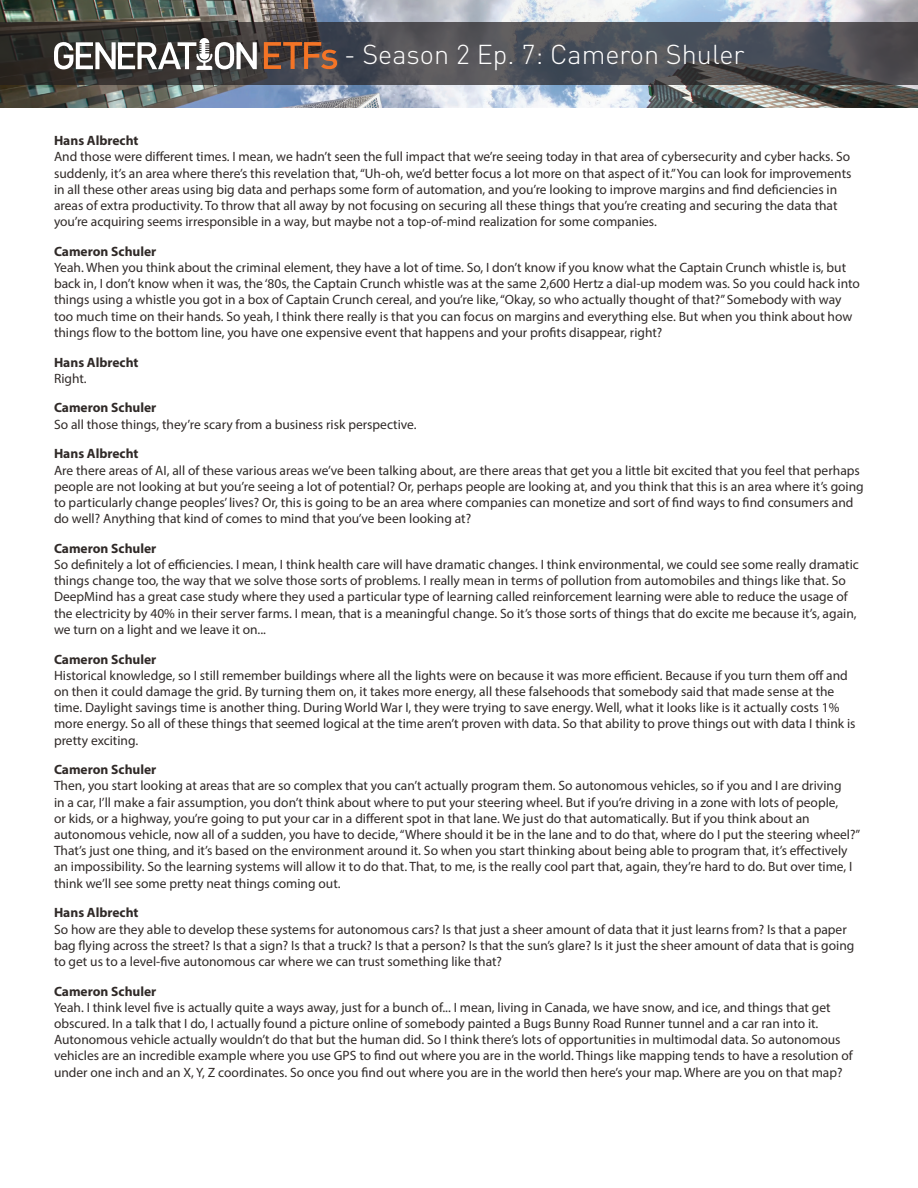
<style>
.page{position:relative;width:918px;height:1188px;background:#fff}
.page>*{position:absolute;margin:0;border:0;box-sizing:border-box;transform-origin:0 0}
.t1{font:300 27px "DIN Pro";color:#fff}
.t2{font:13.5px/16.2px "Myriad Pro";color:#302a28}
.t3{font:700 13.5px "Myriad Pro";color:#302a28}
</style>
<div class="page">
<img style="left:0;top:0;width:918px;height:108px">
<svg style="left:0;top:23px;width:918px;height:62px;background:#47484c"></svg>
<svg style="left:264px;top:42px;width:73px;height:27px;background:#855338"></svg>
<svg style="left:54px;top:38px;width:203px;height:32px"></svg>
<p class="t1" style="left:344px;top:34px;width:402px">- Season 2 Ep. 7: Cameron Shuler</p>
<p class="t3" style="left:54px;top:132px;width:86px">Hans Albrecht</p>
<p class="t2" style="left:54px;top:148px;width:799px">And those were different times. I mean, we hadn’t seen the full impact that we’re seeing today in that area of cybersecurity and cyber hacks. So suddenly, it’s an area where there’s this revelation that, “Uh-oh, we’d better focus a lot more on that aspect of it.” You can look for improvements in all these other areas using big data and perhaps some form of automation, and you’re looking to improve margins and find deficiencies in areas of extra productivity. To throw that all away by not focusing on securing all these things that you’re creating and securing the data that you’re acquiring seems irresponsible in a way, but maybe not a top-of-mind realization for some companies.</p>
<p class="t3" style="left:54px;top:242px;width:104px">Cameron Schuler</p>
<p class="t2" style="left:54px;top:259px;width:807px">Yeah. When you think about the criminal element, they have a lot of time. So, I don’t know if you know what the Captain Crunch whistle is, but back in, I don’t know when it was, the ‘80s, the Captain Crunch whistle was at the same 2,600 Hertz a dial-up modem was. So you could hack into things using a whistle you got in a box of Captain Crunch cereal, and you’re like, “Okay, so who actually thought of that?” Somebody with way too much time on their hands. So yeah, I think there really is that you can focus on margins and everything else. But when you think about how things flow to the bottom line, you have one expensive event that happens and your profits disappear, right?</p>
<p class="t3" style="left:54px;top:353px;width:86px">Hans Albrecht</p>
<p class="t2" style="left:54px;top:370px;width:34px">Right.</p>
<p class="t3" style="left:54px;top:399px;width:104px">Cameron Schuler</p>
<p class="t2" style="left:54px;top:416px;width:364px">So all those things, they’re scary from a business risk perspective.</p>
<p class="t3" style="left:54px;top:445px;width:86px">Hans Albrecht</p>
<p class="t2" style="left:54px;top:462px;width:811px">Are there areas of AI, all of these various areas we’ve been talking about, are there areas that get you a little bit excited that you feel that perhaps people are not looking at but you’re seeing a lot of potential? Or, perhaps people are looking at, and you think that this is an area where it’s going to particularly change peoples’ lives? Or, this is going to be an area where companies can monetize and sort of find ways to find consumers and do well? Anything that kind of comes to mind that you’ve been looking at?</p>
<p class="t3" style="left:54px;top:539px;width:104px">Cameron Schuler</p>
<p class="t2" style="left:54px;top:556px;width:806px">So definitely a lot of efficiencies. I mean, I think health care will have dramatic changes. I think environmental, we could see some really dramatic things change too, the way that we solve those sorts of problems. I really mean in terms of pollution from automobiles and things like that. So DeepMind has a great case study where they used a particular type of learning called reinforcement learning were able to reduce the usage of the electricity by 40% in their server farms. I mean, that is a meaningful change. So it’s those sorts of things that do excite me because it’s, again, we turn on a light and we leave it on...</p>
<p class="t3" style="left:54px;top:650px;width:104px">Cameron Schuler</p>
<p class="t2" style="left:54px;top:667px;width:803px">Historical knowledge, so I still remember buildings where all the lights were on because it was more efficient. Because if you turn them off and on then it could damage the grid. By turning them on, it takes more energy, all these falsehoods that somebody said that made sense at the time. Daylight savings time is another thing. During World War I, they were trying to save energy. Well, what it looks like is it actually costs 1% more energy. So all of these things that seemed logical at the time aren’t proven with data. So that ability to prove things out with data I think is pretty exciting.</p>
<p class="t3" style="left:54px;top:761px;width:104px">Cameron Schuler</p>
<p class="t2" style="left:54px;top:778px;width:808px">Then, you start looking at areas that are so complex that you can’t actually program them. So autonomous vehicles, so if you and I are driving<br>in a car, I’ll make a fair assumption, you don’t think about where to put your steering wheel. But if you’re driving in a zone with lots of people,<br>or kids, or a highway, you’re going to put your car in a different spot in that lane. We just do that automatically. But if you think about an autonomous vehicle, now all of a sudden, you have to decide, “Where should it be in the lane and to do that, where do I put the steering wheel?” That’s just one thing, and it’s based on the environment around it. So when you start thinking about being able to program that, it’s effectively an impossibility. So the learning systems will allow it to do that. That, to me, is the really cool part that, again, they’re hard to do. But over time, I think we’ll see some pretty neat things coming out.</p>
<p class="t3" style="left:54px;top:904px;width:86px">Hans Albrecht</p>
<p class="t2" style="left:54px;top:921px;width:802px">So how are they able to develop these systems for autonomous cars? Is that just a sheer amount of data that it just learns from? Is that a paper bag flying across the street? Is that a sign? Is that a truck? Is that a person? Is that the sun’s glare? Is it just the sheer amount of data that is going to get us to a level-five autonomous car where we can trust something like that?</p>
<p class="t3" style="left:54px;top:982px;width:104px">Cameron Schuler</p>
<p class="t2" style="left:54px;top:999px;width:800px">Yeah. I think level five is actually quite a ways away, just for a bunch of... I mean, living in Canada, we have snow, and ice, and things that get obscured. In a talk that I do, I actually found a picture online of somebody painted a Bugs Bunny Road Runner tunnel and a car ran into it.<br>Autonomous vehicle actually wouldn’t do that but the human did. So I think there’s lots of opportunities in multimodal data. So autonomous vehicles are an incredible example where you use GPS to find out where you are in the world. Things like mapping tends to have a resolution of under one inch and an X, Y, Z coordinates. So once you find out where you are in the world then here’s your map. Where are you on that map?</p>
</div>
